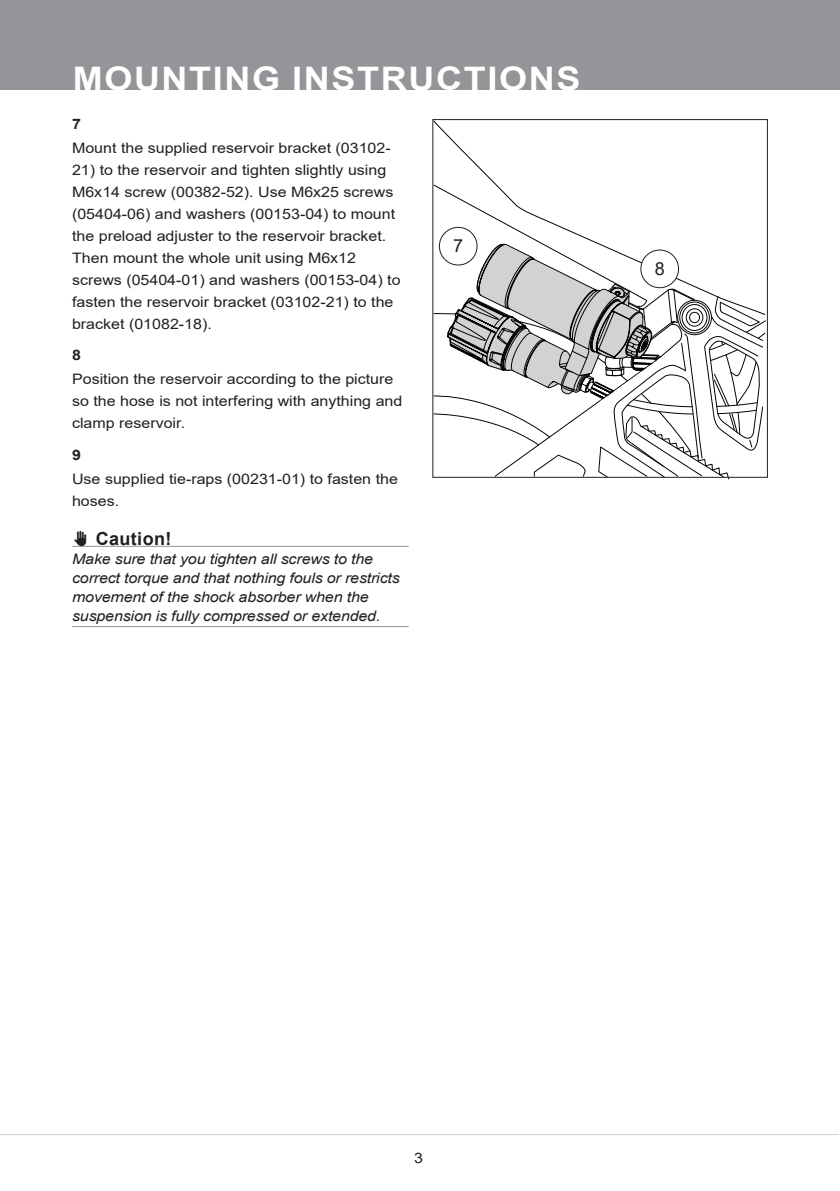
<style>
.page{position:relative;width:840px;height:1191px;background:#fff}
.page>*{position:absolute;margin:0;border:0;box-sizing:border-box;transform-origin:0 0}
.t1{font:700 32.4px "Arial";letter-spacing:.045em;color:#fff;scale:1.11 1}
.t2{font:700 18px "Arial";letter-spacing:.02em;color:#231f20}
.t3{font:18px "Arial";color:#231f20}
.t4{font:14.4px/22px "Arial";color:#231f20;scale:1.11 1}
.t5{font:italic 14.4px/19px "Arial";letter-spacing:-.01em;color:#231f20;scale:1.11 1}
.t6{font:700 14.4px "Arial";color:#231f20;scale:1.11 1}
</style>
<div class="page">
<div style="left:0;top:0;width:839px;height:90px;background:#939598"></div>
<hr style="left:0;top:1134px;width:838px;height:1px;background:#d1d2d4">
<svg style="left:434px;top:184px;width:331px;height:296px"></svg>
<hr style="left:72px;top:546px;width:336px;height:1px;background:#939598">
<hr style="left:72px;top:626px;width:336px;height:1px;background:#939598">
<div style="left:432px;top:119px;width:335px;height:359px;border:1px solid #231f20"></div>
<div style="left:439px;top:227px;width:38px;height:38px;background:#fff;border-radius:50%"></div>
<div style="left:438px;top:227px;width:39px;height:38px;border:1px solid #231f20;border-radius:50%"></div>
<div style="left:640px;top:250px;width:38px;height:38px;background:#fff;border-radius:50%"></div>
<div style="left:640px;top:249px;width:38px;height:39px;border:1px solid #231f20;border-radius:50%"></div>
<h1 class="t1" style="left:73px;top:56px;width:458px">MOUNTING INSTRUCTIONS</h1>
<p class="t6" style="left:72px;top:113px;width:10px">7</p>
<p class="t4" style="left:72px;top:137px;width:288px">Mount the supplied reservoir bracket (03102-</p>
<p class="t4" style="left:72px;top:159px;width:297px">21) to the reservoir and tighten slightly using M6x14 screw (00382-52). Use M6x25 screws (05404-06) and washers (00153-04) to mount the preload adjuster to the reservoir bracket.<br>Then mount the whole unit using M6x12 screws (05404-01) and washers (00153-04) to fasten the reservoir bracket (03102-21) to the bracket (01082-18).</p>
<p class="t6" style="left:72px;top:345px;width:10px">8</p>
<p class="t4" style="left:72px;top:368px;width:299px">Position the reservoir according to the picture so the hose is not interfering with anything and clamp reservoir.</p>
<p class="t6" style="left:72px;top:444px;width:10px">9</p>
<p class="t4" style="left:72px;top:467px;width:295px">Use supplied tie-raps (00231-01) to fasten the hoses.</p>
<p class="t2" style="left:72px;top:525px;width:101px">✋ Caution!</p>
<p class="t5" style="left:72px;top:549px;width:296px">Make sure that you tighten all screws to the correct torque and that nothing fouls or restricts movement of the shock absorber when the suspension is fully compressed or extended.</p>
<p class="t3" style="left:453px;top:234px;width:12px">7</p>
<p class="t3" style="left:654px;top:256px;width:12px">8</p>
<p class="t4" style="left:414px;top:1146px;width:10px">3</p>
</div>
